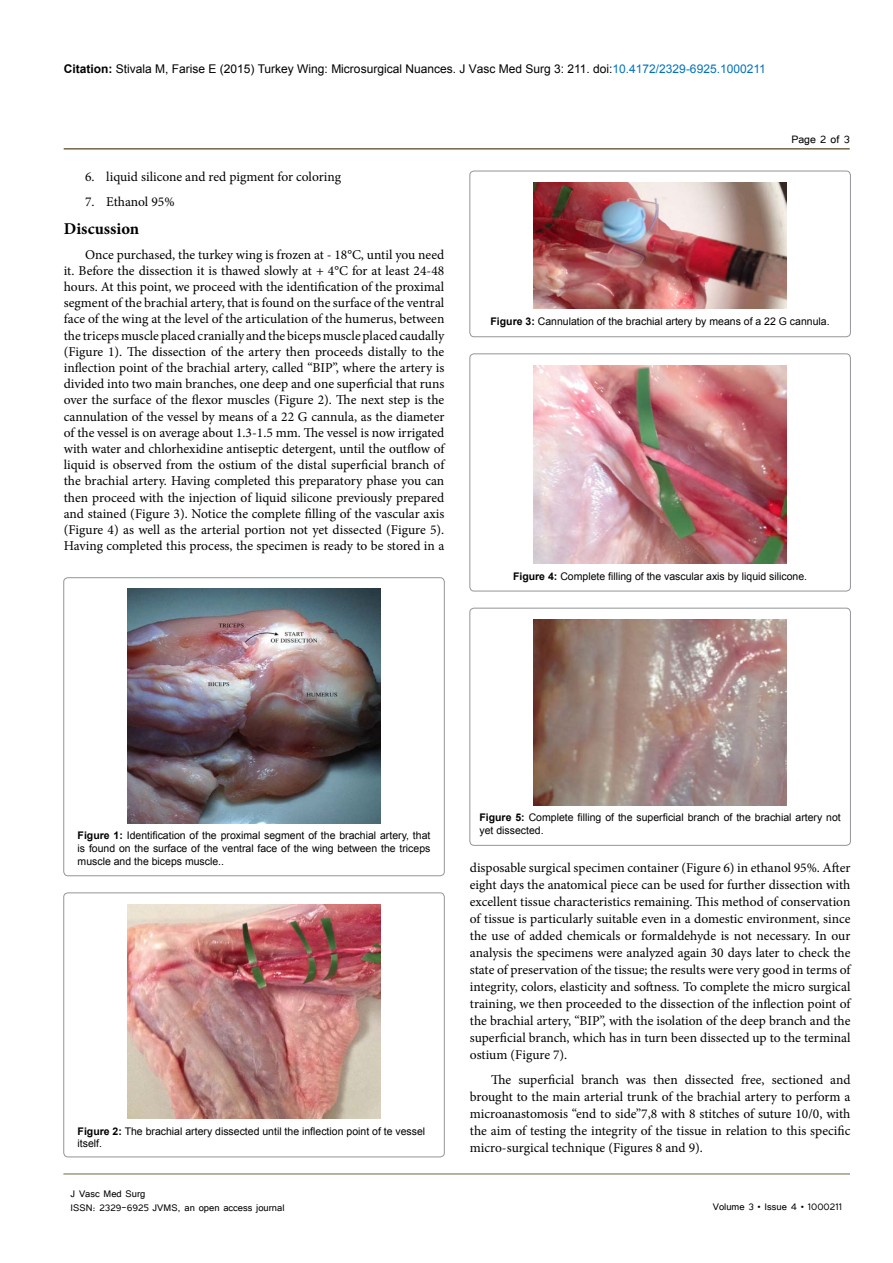
<style>
.page{position:relative;width:893px;height:1263px;background:#fff}
.page>*{position:absolute;margin:0;border:0;box-sizing:border-box;transform-origin:0 0}
.t1{font:700 16.5px "Minion Pro";color:#000}
.t2{font:13.5px/16.2px "Minion Pro";color:#000;text-align:justify}
.t3{font:13.5px "Tunga";color:#000}
.t4{font:12px "Arial";color:#000}
.t5{font:12px/14.4px "Tunga";color:#000}
.t6{font:10.5px/12.6px "Arial";color:#000}
.s1{font-weight:700}
.s2{color:#0072bc}
</style>
<div class="page">
<hr style="left:64px;top:148px;width:786px;height:2px;background:#726547">
<hr style="left:63px;top:1174px;width:787px;height:1px;background:#726547">
<div style="left:64px;top:578px;width:380px;height:298px;border:1px solid #939598;border-radius:4px"></div>
<img style="left:128px;top:589px;width:252px;height:234px">
<div style="left:64px;top:893px;width:380px;height:264px;border:1px solid #939598;border-radius:4px"></div>
<img style="left:128px;top:904px;width:252px;height:214px">
<div style="left:470px;top:171px;width:380px;height:166px;border:1px solid #939598;border-radius:4px"></div>
<img style="left:534px;top:182px;width:252px;height:127px">
<div style="left:470px;top:354px;width:380px;height:237px;border:1px solid #939598;border-radius:4px"></div>
<img style="left:534px;top:365px;width:252px;height:198px">
<div style="left:470px;top:608px;width:380px;height:237px;border:1px solid #939598;border-radius:4px"></div>
<img style="left:534px;top:619px;width:252px;height:186px">
<p class="t4" style="left:64px;top:60px;width:704px"><span class="s1">Citation:</span> Stivala M, Farise E (2015) Turkey Wing: Microsurgical Nuances. J Vasc Med Surg 3: 211. doi:<span class="s2">10.4172/2329-6925.1000211</span></p>
<p class="t3" style="left:791px;top:131px;width:60px">Page 2 of 3</p>
<p class="t2" style="left:85px;top:169px;width:258px">6. liquid silicone and red pigment for coloring</p>
<p class="t2" style="left:85px;top:193px;width:91px">7. Ethanol 95%</p>
<p class="t1" style="left:64px;top:217px;width:77px">Discussion</p>
<p class="t2" style="left:64px;top:246px;width:382px;text-indent:21px">Once purchased, the turkey wing is frozen at - 18°C, until you need it. Before the dissection it is thawed slowly at + 4°C for at least 24-48 hours. At this point, we proceed with the identification of the proximal segment of the brachial artery, that is found on the surface of the ventral face of the wing at the level of the articulation of the humerus, between the triceps muscle placed cranially and the biceps muscle placed caudally (Figure 1). The dissection of the artery then proceeds distally to the inflection point of the brachial artery, called “BIP”, where the artery is divided into two main branches, one deep and one superficial that runs over the surface of the flexor muscles (Figure 2). The next step is the cannulation of the vessel by means of a 22 G cannula, as the diameter of the vessel is on average about 1.3-1.5 mm. The vessel is now irrigated with water and chlorhexidine antiseptic detergent, until the outflow of liquid is observed from the ostium of the distal superficial branch of the brachial artery. Having completed this preparatory phase you can then proceed with the injection of liquid silicone previously prepared and stained (Figure 3). Notice the complete filling of the vascular axis (Figure 4) as well as the arterial portion not yet dissected (Figure 5).<br>Having completed this process, the specimen is ready to be stored in a</p>
<p class="t6" style="left:491px;top:315px;width:341px"><span class="s1">Figure 3:</span> Cannulation of the brachial artery by means of a 22 G cannula.</p>
<p class="t6" style="left:513px;top:570px;width:296px"><span class="s1">Figure 4:</span> Complete filling of the vascular axis by liquid silicone.</p>
<p class="t6" style="left:78px;top:829px;width:354px;text-align:justify"><span class="s1">Figure 1:</span> Identification of the proximal segment of the brachial artery, that is found on the surface of the ventral face of the wing between the triceps muscle and the biceps muscle..</p>
<p class="t6" style="left:78px;top:1125px;width:349px"><span class="s1">Figure 2:</span> The brachial artery dissected until the inflection point of te vessel itself.</p>
<p class="t5" style="left:71px;top:1185px;width:215px">J Vasc Med Surg<br>ISSN: 2329-6925 JVMS, an open access journal</p>
<p class="t6" style="left:479px;top:811px;width:363px"><span class="s1">Figure 5:</span> Complete filling of the superficial branch of the brachial artery not yet dissected.</p>
<p class="t2" style="left:470px;top:859px;width:382px;line-height:17px">disposable surgical specimen container (Figure 6) in ethanol 95%. After eight days the anatomical piece can be used for further dissection with excellent tissue characteristics remaining. This method of conservation of tissue is particularly suitable even in a domestic environment, since the use of added chemicals or formaldehyde is not necessary. In our analysis the specimens were analyzed again 30 days later to check the state of preservation of the tissue; the results were very good in terms of integrity, colors, elasticity and softness. To complete the micro surgical training, we then proceeded to the dissection of the inflection point of the brachial artery, “BIP”, with the isolation of the deep branch and the superficial branch, which has in turn been dissected up to the terminal ostium (Figure 7).</p>
<p class="t2" style="left:470px;top:1071px;width:382px;line-height:17px;text-indent:21px">The superficial branch was then dissected free, sectioned and brought to the main arterial trunk of the brachial artery to perform a microanastomosis “end to side”7,8 with 8 stitches of suture 10/0, with the aim of testing the integrity of the tissue in relation to this specific micro-surgical technique (Figures 8 and 9).</p>
<p class="t5" style="left:713px;top:1198px;width:131px">Volume 3 • Issue 4 • 1000211</p>
</div>
